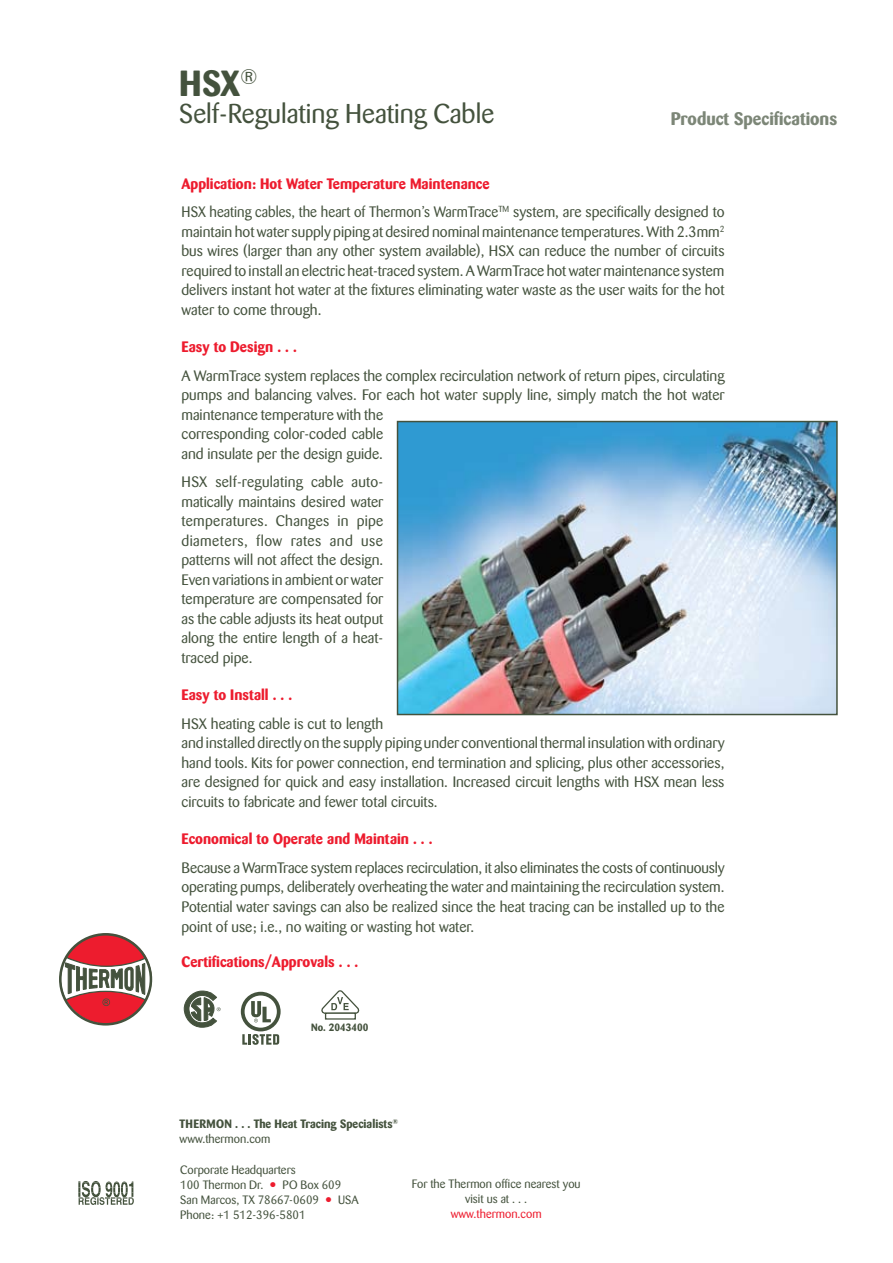
<style>
.page{position:relative;width:893px;height:1263px;background:#fff}
.page>*{position:absolute;margin:0;border:0;box-sizing:border-box;transform-origin:0 0}
.t1{font:700 36px "Barmeno";color:#44523d}
.t2{font:27px "Barmeno";color:#44523d}
.t3{font:700 18px "Barmeno";color:#7c8677}
.t4{font:15px/19.5px "Barmeno";color:#44523d;text-align:justify}
.t5{font:15px/28.5px "Barmeno";color:#44523d;scale:.96 1}
.t6{font:700 15px "Barmeno";color:#ed1c2e}
.t7{font:12px/15px "Barmeno";color:#44523d}
.t8{font:700 12px/15px "Barmeno";color:#44523d}
.t9{font:12px "Barmeno";color:#ed1c2e}
.t10{font:700 10.5px "Barmeno";color:#44523d}
.s1{font-weight:700;color:#ed1c2e}
.s2{font-weight:400}
.s3{font-size:21px;color:#ed1c2e}
</style>
<div class="page">
<svg style="left:78px;top:1181px;width:56px;height:24px"></svg>
<div style="left:61px;top:934px;width:91px;height:90px;background:#ed1c2e;border-radius:50%"></div>
<svg style="left:59px;top:956px;width:94px;height:50px"></svg>
<div style="left:59px;top:933px;width:93px;height:92px;border:3px solid #44523d;border-radius:50%"></div>
<img style="left:400px;top:424px;width:435px;height:288px">
<div style="left:397px;top:421px;width:441px;height:294px;border:2px solid #44523d"></div>
<svg style="left:184px;top:991px;width:37px;height:37px"></svg>
<svg style="left:241px;top:992px;width:40px;height:53px"></svg>
<svg style="left:321px;top:990px;width:39px;height:25px"></svg>
<h1 class="t1" style="left:179px;top:62px;width:80px">HSX<sup>®</sup></h1>
<h2 class="t2" style="left:179px;top:98px;width:316px">Self-Regulating Heating Cable</h2>
<p class="t3" style="left:671px;top:108px;width:168px">Product Specifications</p>
<p class="t5" style="left:182px;top:170px;width:567px"><span class="s1">Application: Hot Water Temperature Maintenance<br></span>HSX heating cables, the heart of Thermon’s WarmTrace<sup>TM</sup> system, are specifically designed to</p>
<p class="t4" style="left:182px;top:222px;width:545px">maintain hot water supply piping at desired nominal maintenance temperatures. With 2.3mm<sup>2 </sup>bus wires (larger than any other system available), HSX can reduce the number of circuits required to install an electric heat-traced system. A WarmTrace hot water maintenance system delivers instant hot water at the fixtures eliminating water waste as the user waits for the hot water to come through.</p>
<p class="t6" style="left:182px;top:338px;width:117px">Easy to Design . . .</p>
<p class="t4" style="left:182px;top:366px;width:544px;text-align:left">A WarmTrace system replaces the complex recirculation network of return pipes, circulating pumps and balancing valves. For each hot water supply line, simply match the hot water maintenance temperature with the<br>corresponding color-coded cable<br>and insulate per the design guide.</p>
<p class="t4" style="left:182px;top:473px;width:203px">HSX self-regulating cable auto&shy;matically maintains desired water temperatures. Changes in pipe diameters, flow rates and use patterns will not affect the design.<br>Even variations in ambient or water temperature are compensated for as the cable adjusts its heat output along the entire length of a heat&shy;traced pipe.</p>
<p class="t6" style="left:182px;top:686px;width:112px">Easy to Install . . .</p>
<p class="t4" style="left:182px;top:714px;width:545px;text-align:left">HSX heating cable is cut to length<br>and installed directly on the supply piping under conventional thermal insulation with ordinary hand tools. Kits for power connection, end termination and splicing, plus other accessories, are designed for quick and easy installation. Increased circuit lengths with HSX mean less circuits to fabricate and fewer total circuits.</p>
<p class="t6" style="left:182px;top:830px;width:252px">Economical to Operate and Maintain . . .</p>
<p class="t4" style="left:182px;top:858px;width:545px">Because a WarmTrace system replaces recirculation, it also eliminates the costs of continuously operating pumps, deliberately overheating the water and maintaining the recirculation system.<br>Potential water savings can also be realized since the heat tracing can be installed up to the point of use; i.e., no waiting or wasting hot water.</p>
<p class="t6" style="left:182px;top:952px;width:178px">Certifications/Approvals . . .</p>
<p class="t10" style="left:311px;top:1021px;width:59px">No. 2043400</p>
<p class="t8" style="left:180px;top:1116px;width:220px">THERMON . . . The Heat Tracing Specialists<sup>® </sup><span class="s2">www.thermon.com</span></p>
<p class="t7" style="left:180px;top:1162px;width:180px">Corporate Headquarters<br>100 Thermon Dr. <span class="s3">•</span> PO Box 609<br>San Marcos, TX 78667-0609 <span class="s3">•</span> USA<br>Phone: +1 512-396-5801</p>
<p class="t7" style="left:412px;top:1176px;width:170px;text-align:center">For the Thermon office nearest you visit us at . . .</p>
<p class="t9" style="left:451px;top:1207px;width:92px">www.thermon.com</p>
</div>
